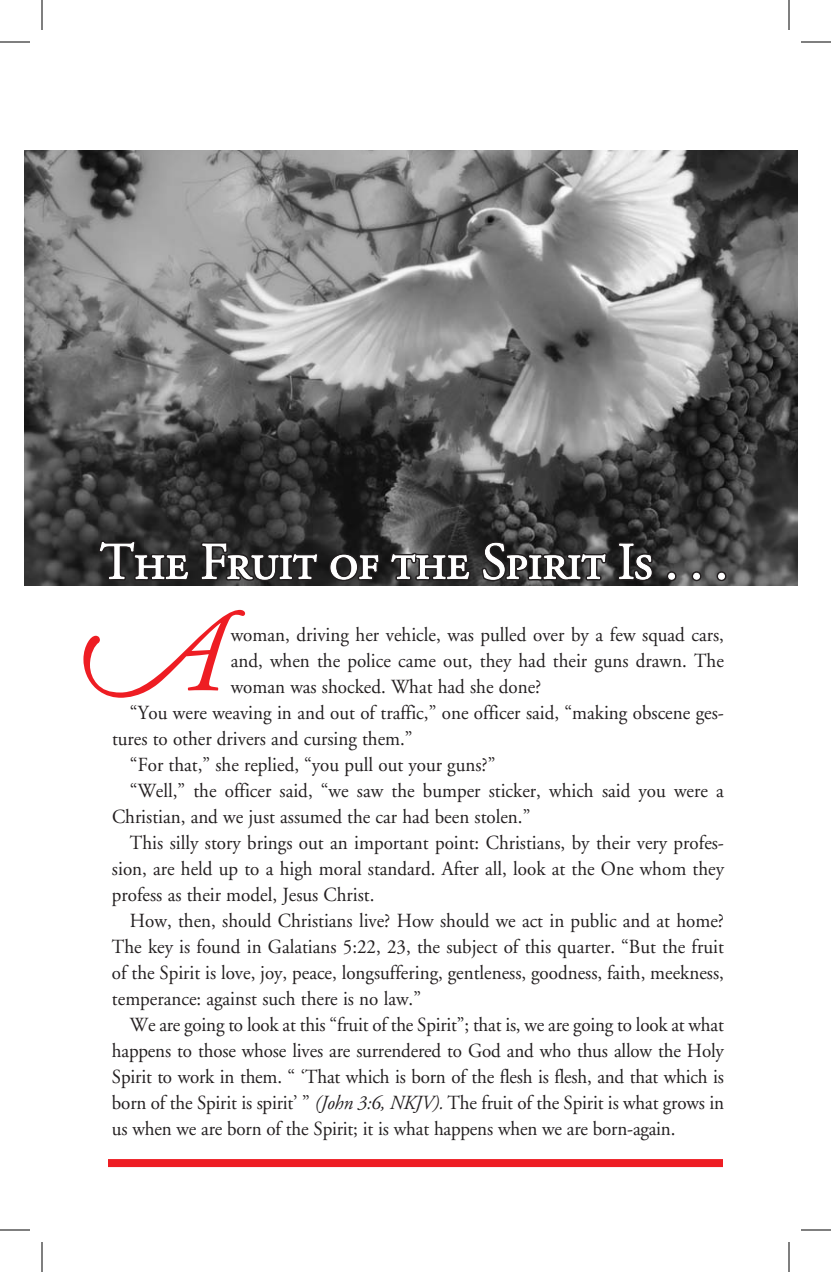
<style>
.page{position:relative;width:831px;height:1272px;background:#fff}
.page>*{position:absolute;margin:0;border:0;box-sizing:border-box;transform-origin:0 0}
.t1{font:italic 118.8px "Adobe Garamond Alt";color:#ee1d23;scale:.95 1}
.t2{font:52px "Adobe Garamond Regular SC";letter-spacing:-.01em;color:#fff}
.t3{font:20px/26px "Adobe Garamond";color:#231f20;text-align:justify;scale:.95 1}
.s1{font-style:italic}
</style>
<div class="page">
<img style="left:24px;top:150px;width:774px;height:435px">
<div style="left:667px;top:571px;width:10px;height:10px;border:4px solid #231f20;border-radius:50%"></div>
<div style="left:692px;top:571px;width:9px;height:10px;border:4px solid #231f20;border-radius:50%"></div>
<div style="left:717px;top:571px;width:9px;height:10px;border:4px solid #231f20;border-radius:50%"></div>
<svg style="left:96px;top:539px;width:96px;height:44px;background:#403f40"></svg>
<svg style="left:198px;top:539px;width:123px;height:45px;background:#403f3f"></svg>
<svg style="left:327px;top:551px;width:146px;height:32px;background:#494848"></svg>
<svg style="left:480px;top:539px;width:129px;height:44px;background:#4c4b4b"></svg>
<svg style="left:615px;top:540px;width:40px;height:43px;background:#3f3e3e"></svg>
<div style="left:668px;top:573px;width:7px;height:7px;border:1px solid #fff;border-radius:50%"></div>
<div style="left:693px;top:573px;width:7px;height:7px;border:1px solid #fff;border-radius:50%"></div>
<div style="left:718px;top:573px;width:7px;height:7px;border:1px solid #fff;border-radius:50%"></div>
<div style="left:108px;top:1159px;width:615px;height:8px;background:#ee1d23"></div>
<hr style="left:0;top:42px;width:30px;height:1px;background:#000">
<hr style="left:801px;top:42px;width:30px;height:1px;background:#000">
<hr style="left:0;top:1230px;width:30px;height:1px;background:#000">
<hr style="left:801px;top:1230px;width:30px;height:1px;background:#000">
<hr style="left:42px;top:0;width:1px;height:30px;background:#000">
<hr style="left:42px;top:1242px;width:1px;height:30px;background:#000">
<hr style="left:789px;top:0;width:1px;height:30px;background:#000">
<hr style="left:789px;top:1242px;width:1px;height:30px;background:#000">
<p class="t2" style="left:100px;top:534px;width:630px">The Fruit of the Spirit Is . . .</p>
<p class="t1" style="left:69px;top:596px;width:161px">A</p>
<p class="t3" style="left:231px;top:622px;width:521px">woman, driving her vehicle, was pulled over by a few squad cars, and, when the police came out, they had their guns drawn. The woman was shocked. What had she done?</p>
<p class="t3" style="left:112px;top:700px;width:646px;text-indent:18px">“You were weaving in and out of traffic,” one officer said, “making obscene ges&shy;tures to other drivers and cursing them.”</p>
<p class="t3" style="left:130px;top:752px;width:386px">“For that,” she replied, “you pull out your guns?”</p>
<p class="t3" style="left:112px;top:778px;width:646px;text-indent:18px">“Well,” the officer said, “we saw the bumper sticker, which said you were a<br>Christian, and we just assumed the car had been stolen.”</p>
<p class="t3" style="left:112px;top:830px;width:646px;text-indent:18px">This silly story brings out an important point: Christians, by their very profes&shy;sion, are held up to a high moral standard. After all, look at the One whom they profess as their model, Jesus Christ.</p>
<p class="t3" style="left:112px;top:908px;width:646px;text-indent:18px">How, then, should Christians live? How should we act in public and at home?<br>The key is found in Galatians 5:22, 23, the subject of this quarter. “But the fruit of the Spirit is love, joy, peace, longsuffering, gentleness, goodness, faith, meekness, temperance: against such there is no law.”</p>
<p class="t3" style="left:112px;top:1012px;width:646px;text-indent:18px">We are going to look at this “fruit of the Spirit”; that is, we are going to look at what happens to those whose lives are surrendered to God and who thus allow the Holy Spirit to work in them. “ ‘That which is born of the flesh is flesh, and that which is born of the Spirit is spirit’ ” <span class="s1">(John 3:6, NKJV).</span> The fruit of the Spirit is what grows in us when we are born of the Spirit; it is what happens when we are born-again.</p>
</div>
